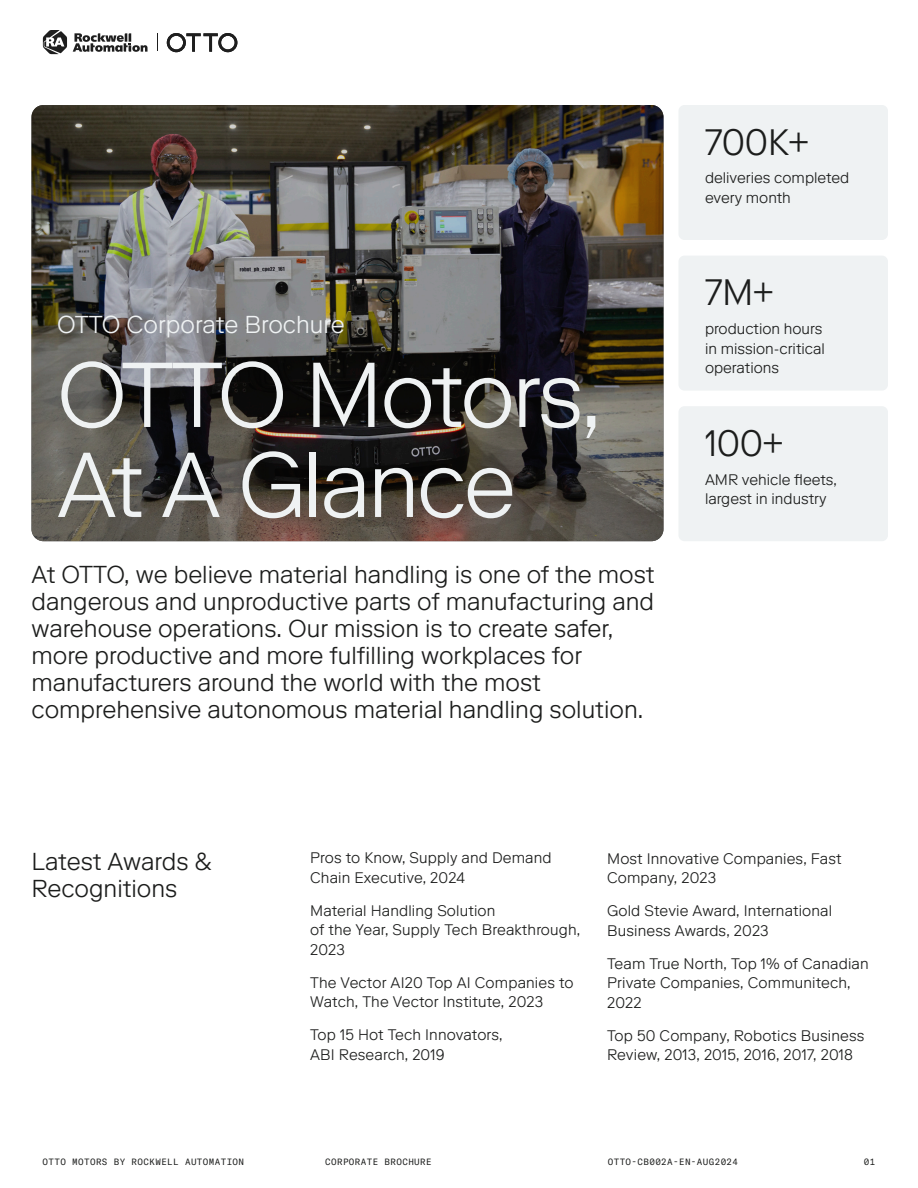
<style>
.page{position:relative;width:918px;height:1188px;background:#fff}
.page>*{position:absolute;margin:0;border:0;box-sizing:border-box;transform-origin:0 0}
.t1{font:300 91.8px "Riforma LL";letter-spacing:-.03em;color:#eff2f3}
.t2{font:300 36.75px "Riforma LL";letter-spacing:-.01em;color:#1c1d1c}
.t3{font:300 24.45px/27px "Riforma LL";color:#1c1d1c}
.t4{font:300 24.45px "Riforma LL";color:#eff2f3}
.t5{font:300 15.3px/19.5px "Riforma LL";letter-spacing:.01em;color:#1c1d1c}
.t6{font:9px "GT America Mono";letter-spacing:.04em;color:#1c1d1c}
</style>
<div class="page">
<div style="left:678px;top:105px;width:210px;height:135px;background:#eff2f3;border-radius:6px"></div>
<div style="left:678px;top:256px;width:210px;height:135px;background:#eff2f3;border-radius:6px"></div>
<div style="left:678px;top:406px;width:210px;height:135px;background:#eff2f3;border-radius:6px"></div>
<img style="left:32px;top:105px;width:631px;height:436px">
<svg style="left:73px;top:33px;width:75px;height:19px"></svg>
<svg style="left:43px;top:30px;width:24px;height:24px"></svg>
<svg style="left:167px;top:33px;width:70px;height:19px"></svg>
<svg style="left:157px;top:34px;width:1px;height:17px"></svg>
<p class="t4" style="left:57px;top:309px;width:289px">OTTO Corporate Brochure</p>
<p class="t1" style="left:57px;top:337px;width:546px">OTTO Motors,</p>
<p class="t1" style="left:57px;top:427px;width:461px">At A Glance</p>
<p class="t3" style="left:32px;top:561px;width:624px">At OTTO, we believe material handling is one of the most dangerous and unproductive parts of manufacturing and warehouse operations. Our mission is to create safer, more productive and more fulfilling workplaces for manufacturers around the world with the most comprehensive autonomous material handling solution.</p>
<p class="t2" style="left:705px;top:119px;width:106px">700K+</p>
<p class="t5" style="left:705px;top:168px;width:146px">deliveries completed every month</p>
<p class="t2" style="left:705px;top:269px;width:70px">7M+</p>
<p class="t5" style="left:705px;top:319px;width:119px">production hours</p>
<p class="t5" style="left:705px;top:338px;width:121px">in mission-critical operations</p>
<p class="t2" style="left:705px;top:420px;width:80px">100+</p>
<p class="t5" style="left:705px;top:469px;width:133px">AMR vehicle fleets, largest in industry</p>
<p class="t3" style="left:32px;top:847px;width:182px">Latest Awards &amp;<br>Recognitions</p>
<p class="t5" style="left:310px;top:848px;width:243px">Pros to Know, Supply and Demand<br>Chain Executive, 2024</p>
<p class="t5" style="left:310px;top:900px;width:272px">Material Handling Solution<br>of the Year, Supply Tech Breakthrough,<br>2023</p>
<p class="t5" style="left:310px;top:972px;width:265px">The Vector AI20 Top AI Companies to<br>Watch, The Vector Institute, 2023</p>
<p class="t5" style="left:310px;top:1025px;width:194px">Top 15 Hot Tech Innovators,<br>ABI Research, 2019</p>
<p class="t5" style="left:607px;top:849px;width:236px">Most Innovative Companies, Fast<br>Company, 2023</p>
<p class="t5" style="left:607px;top:901px;width:227px">Gold Stevie Award, International<br>Business Awards, 2023</p>
<p class="t5" style="left:607px;top:954px;width:263px">Team True North, Top 1% of Canadian<br>Private Companies, Communitech,<br>2022</p>
<p class="t5" style="left:607px;top:1026px;width:259px">Top 50 Company, Robotics Business<br>Review, 2013, 2015, 2016, 2017, 2018</p>
<p class="t6" style="left:43px;top:1157px;width:203px">OTTO MOTORS BY ROCKWELL AUTOMATION</p>
<p class="t6" style="left:325px;top:1157px;width:108px">CORPORATE BROCHURE</p>
<p class="t6" style="left:608px;top:1157px;width:132px">OTTO-CB002A-EN-AUG2024</p>
<p class="t6" style="left:864px;top:1157px;width:13px">01</p>
</div>
